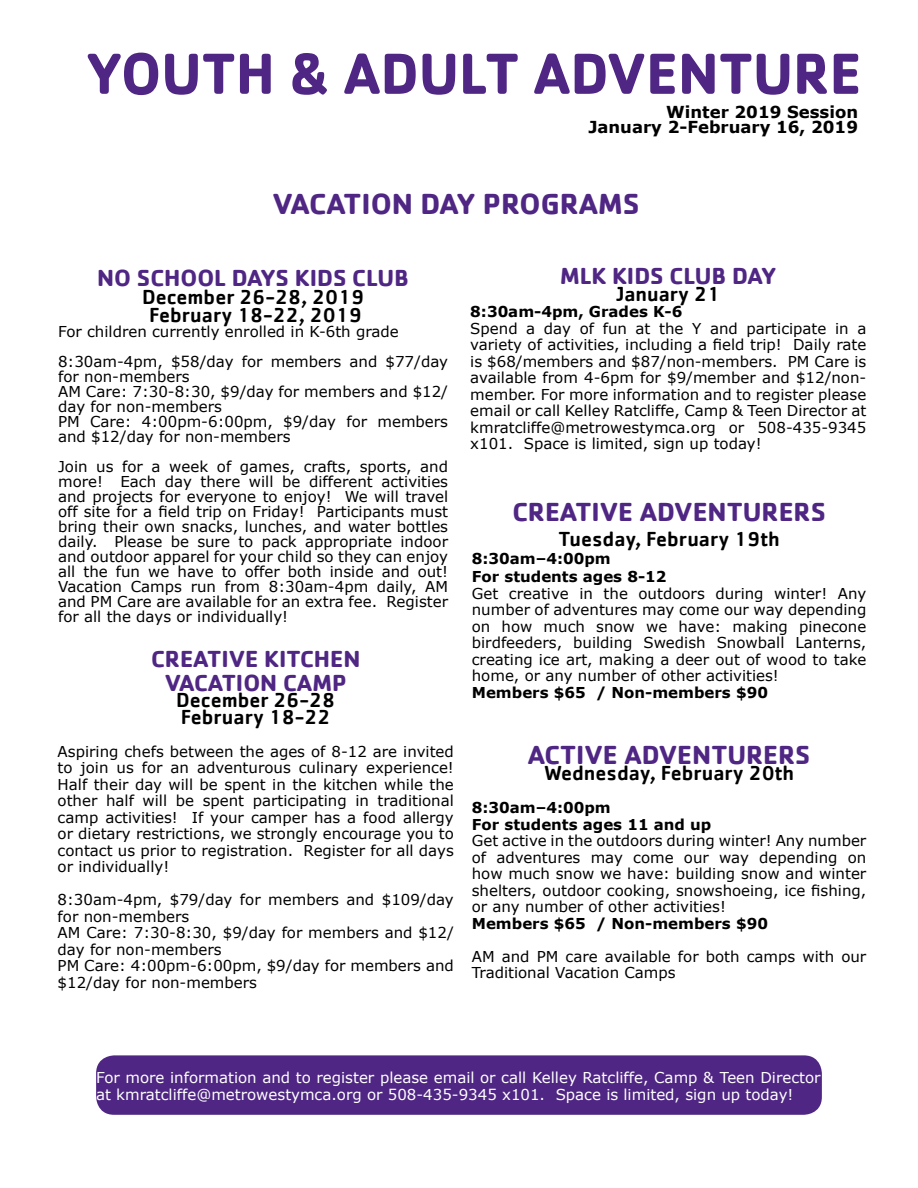
<style>
.page{position:relative;width:918px;height:1188px;background:#fff}
.page>*{position:absolute;margin:0;border:0;box-sizing:border-box;transform-origin:0 0}
.t1{font:700 60px "Cachet";color:#4f2683;scale:.96 1}
.t2{font:700 30px "Cachet";color:#4f2683}
.t3{font:700 27px "Cachet";color:#4f2683}
.t4{font:700 24px/24px "Cachet";color:#4f2683;text-align:center}
.t5{font:500 21px/18px "Cachet";color:#000;text-align:center}
.t6{font:700 16.5px/15px "Verdana";color:#000;text-align:right}
.t7{font:15px/16.5px "Verdana";color:#000;text-align:justify}
.t8{font:15px/16.5px "Verdana";color:#fff}
.t9{font:700 15px/18px "Verdana";color:#000}
</style>
<div class="page">
<div style="left:96px;top:1055px;width:726px;height:60px;background:#4f2683;border-radius:18px"></div>
<h1 class="t1" style="left:86px;top:35px;width:809px">YOUTH &amp; ADULT ADVENTURE</h1>
<p class="t6" style="left:588px;top:104px;width:271px">Winter 2019 Session<br>January 2-February 16, 2019</p>
<h2 class="t2" style="left:273px;top:185px;width:368px">VACATION DAY PROGRAMS</h2>
<h3 class="t4" style="left:97px;top:265px;width:313px">NO SCHOOL DAYS KIDS CLUB</h3>
<h3 class="t5" style="left:142px;top:288px;width:224px">December 26-28, 2019<br>February 18-22, 2019</h3>
<p class="t7" style="left:58px;top:317px;width:392px;line-height:30px">For children currently enrolled in K-6th grade<br>8:30am-4pm, $58/day for members and $77/day</p>
<p class="t7" style="left:58px;top:369px;width:392px;line-height:15px;text-align:left">for non-members<br>AM Care: 7:30-8:30, $9/day for members and $12/ day for non-members<br>PM Care: 4:00pm-6:00pm, $9/day for members and $12/day for non-members</p>
<p class="t7" style="left:58px;top:459px;width:392px;line-height:15px">Join us for a week of games, crafts, sports, and more! Each day there will be different activities and projects for everyone to enjoy! We will travel off site for a field trip on Friday! Participants must bring their own snacks, lunches, and water bottles daily. Please be sure to pack appropriate indoor and outdoor apparel for your child so they can enjoy all the fun we have to offer both inside and out!<br>Vacation Camps run from 8:30am-4pm daily, AM and PM Care are available for an extra fee. Register for all the days or individually!</p>
<h3 class="t4" style="left:151px;top:646px;width:211px">CREATIVE KITCHEN<br>VACATION CAMP</h3>
<h3 class="t5" style="left:176px;top:691px;width:161px;line-height:16.5px;text-align:left">December 26-28<br>February 18-22</h3>
<p class="t7" style="left:58px;top:743px;width:398px">Aspiring chefs between the ages of 8-12 are invited to join us for an adventurous culinary experience!<br>Half their day will be spent in the kitchen while the other half will be spent participating in traditional camp activities! If your camper has a food allergy or dietary restrictions, we strongly encourage you to contact us prior to registration. Register for all days or individually!</p>
<p class="t7" style="left:58px;top:891px;width:398px;text-align:left">8:30am-4pm, $79/day for members and $109/day for non-members<br>AM Care: 7:30-8:30, $9/day for members and $12/ day for non-members<br>PM Care: 4:00pm-6:00pm, $9/day for members and $12/day for non-members</p>
<h3 class="t4" style="left:560px;top:263px;width:218px">MLK KIDS CLUB DAY</h3>
<h3 class="t5" style="left:617px;top:284px;width:105px">January 21</h3>
<p class="t9" style="left:470px;top:302px;width:214px">8:30am-4pm, Grades K-6</p>
<p class="t7" style="left:470px;top:320px;width:398px">Spend a day of fun at the Y and participate in a variety of activities, including a field trip! Daily rate is $68/members and $87/non-members. PM Care is available from 4-6pm for $9/member and $12/non&shy;member. For more information and to register please email or call Kelley Ratcliffe, Camp &amp; Teen Director at kmratcliffe@metrowestymca.org or 508-435-9345 x101. Space is limited, sign up today!</p>
<h3 class="t3" style="left:512px;top:495px;width:315px">CREATIVE ADVENTURERS</h3>
<h3 class="t5" style="left:558px;top:530px;width:223px">Tuesday, February 19th</h3>
<p class="t9" style="left:472px;top:550px;width:196px">8:30am–4:00pm<br>For students ages 8-12</p>
<p class="t7" style="left:472px;top:585px;width:396px">Get creative in the outdoors during winter! Any number of adventures may come our way depending on how much snow we have: making pinecone birdfeeders, building Swedish Snowball Lanterns, creating ice art, making a deer out of wood to take home, or any number of other activities!</p>
<p class="t9" style="left:472px;top:683px;width:298px">Members $65 / Non-members $90</p>
<h3 class="t3" style="left:528px;top:737px;width:284px">ACTIVE ADVENTURERS</h3>
<h3 class="t5" style="left:544px;top:764px;width:251px">Wednesday, February 20th</h3>
<p class="t9" style="left:472px;top:799px;width:241px;line-height:16.5px">8:30am–4:00pm<br>For students ages 11 and up</p>
<p class="t7" style="left:472px;top:833px;width:396px">Get active in the outdoors during winter! Any number of adventures may come our way depending on how much snow we have: building snow and winter shelters, outdoor cooking, snowshoeing, ice fishing, or any number of other activities!</p>
<p class="t9" style="left:472px;top:914px;width:298px">Members $65 / Non-members $90</p>
<p class="t7" style="left:472px;top:948px;width:396px">AM and PM care available for both camps with our<br>Traditional Vacation Camps</p>
<p class="t8" style="left:96px;top:1070px;width:726px">For more information and to register please email or call Kelley Ratcliffe, Camp &amp; Teen Director at kmratcliffe@metrowestymca.org or 508-435-9345 x101. Space is limited, sign up today!</p>
</div>
